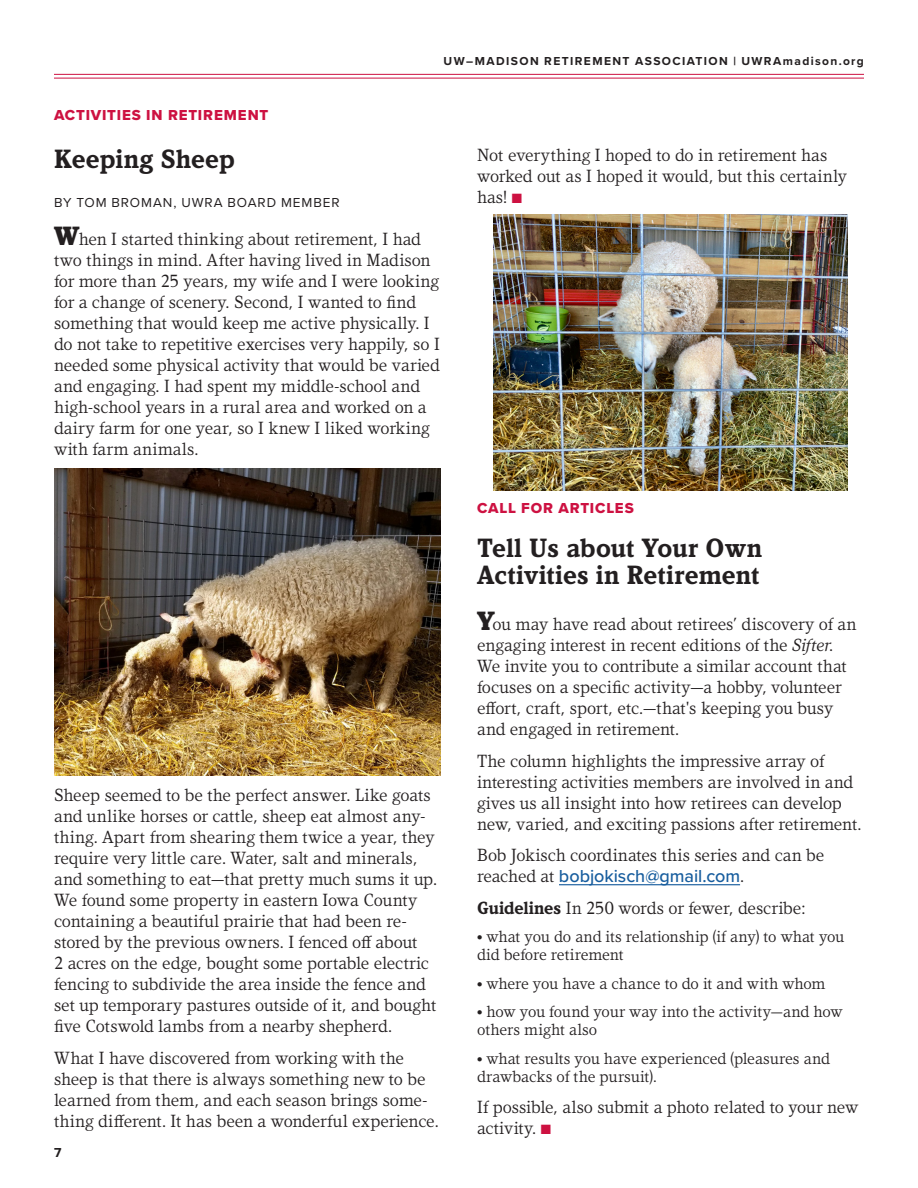
<style>
.page{position:relative;width:918px;height:1188px;background:#fff}
.page>*{position:absolute;margin:0;border:0;box-sizing:border-box;transform-origin:0 0}
.HED3-KandalBold-18-1{font:700 27px/27px "Kandal";letter-spacing:.005em;color:#231f20}
.TEXTPLUS-Kandal-Book{font:18px/21px "Kandal";letter-spacing:-.005em;color:#231f20}
.TEXTPLUS-Kandal-Book-2{font:16.5px/18px "Kandal";color:#231f20}
.KICKER-ProximaBlk-Re{font:15px "Proxima Nova Extrabld";letter-spacing:.06em;color:#cd1141}
.BYLINE-ProximaReg-9{font:13.5px "Proxima Nova";letter-spacing:.07em;color:#231f20}
.t1{font:700 13.5px "Proxima Nova";color:#231f20}
.t2{font:700 12px "Proxima Nova";letter-spacing:.115em;color:#231f20}
.s1{font-weight:900;font-size:27px}
.s2{color:#cd1141}
.s3{font-style:italic}
.s4{font-family:"Proxima Nova";font-weight:500;color:#175d9e}
.s5{font-weight:700}
</style>
<div class="page">
<hr style="left:54px;top:74px;width:810px;height:1px;background:#cd1141">
<hr style="left:54px;top:78px;width:810px;height:1px;background:#cd1141">
<img style="left:54px;top:468px;width:387px;height:308px">
<hr style="left:559px;top:884px;width:181px;height:1px;background:#175d9e">
<img style="left:494px;top:214px;width:353px;height:276px">
<p class="t2" style="left:444px;top:52px;width:422px">UW–MADISON RETIREMENT ASSOCIATION | UWRAmadison.org</p>
<p class="KICKER-ProximaBlk-Re" style="left:54px;top:104px;width:216px">ACTIVITIES IN RETIREMENT</p>
<p class="HED3-KandalBold-18-1" style="left:54px;top:146px;width:182px">Keeping Sheep</p>
<p class="BYLINE-ProximaReg-9" style="left:54px;top:192px;width:287px">BY TOM BROMAN, UWRA BOARD MEMBER</p>
<p class="TEXTPLUS-Kandal-Book" style="left:54px;top:228px;width:387px"><span class="s1">W</span>hen I started thinking about retirement, I had two things in mind. After having lived in Madison for more than 25 years, my wife and I were looking for a change of scenery. Second, I wanted to find something that would keep me active physically. I do not take to repetitive exercises very happily, so I needed some physical activity that would be varied and engaging. I had spent my middle-school and high-school years in a rural area and worked on a dairy farm for one year, so I knew I liked working with farm animals.</p>
<p class="TEXTPLUS-Kandal-Book" style="left:54px;top:784px;width:385px">Sheep seemed to be the perfect answer. Like goats and unlike horses or cattle, sheep eat almost any&shy;thing. Apart from shearing them twice a year, they require very little care. Water, salt and minerals, and something to eat—that pretty much sums it up.<br>We found some property in eastern Iowa County containing a beautiful prairie that had been re&shy;stored by the previous owners. I fenced off about<br>2 acres on the edge, bought some portable electric fencing to subdivide the area inside the fence and set up temporary pastures outside of it, and bought five Cotswold lambs from a nearby shepherd.</p>
<p class="TEXTPLUS-Kandal-Book" style="left:54px;top:1047px;width:386px">What I have discovered from working with the sheep is that there is always something new to be learned from them, and each season brings some&shy;thing different. It has been a wonderful experience.</p>
<p class="t1" style="left:54px;top:1142px;width:9px">7</p>
<p class="TEXTPLUS-Kandal-Book" style="left:477px;top:144px;width:372px">Not everything I hoped to do in retirement has worked out as I hoped it would, but this certainly has! <span class="s2">■</span></p>
<p class="KICKER-ProximaBlk-Re" style="left:477px;top:497px;width:158px">CALL FOR ARTICLES</p>
<p class="HED3-KandalBold-18-1" style="left:477px;top:534px;width:287px">Tell Us about Your Own<br>Activities in Retirement</p>
<p class="TEXTPLUS-Kandal-Book" style="left:477px;top:613px;width:381px"><span class="s1">Y</span>ou may have read about retirees’ discovery of an engaging interest in recent editions of the <span class="s3">Sifter</span>.<br>We invite you to contribute a similar account that focuses on a specific activity—a hobby, volunteer effort, craft, sport, etc.—that's keeping you busy and engaged in retirement.</p>
<p class="TEXTPLUS-Kandal-Book" style="left:477px;top:750px;width:386px">The column highlights the impressive array of interesting activities members are involved in and gives us all insight into how retirees can develop new, varied, and exciting passions after retirement.</p>
<p class="TEXTPLUS-Kandal-Book" style="left:477px;top:844px;width:349px">Bob Jokisch coordinates this series and can be reached at <span class="s4">bobjokisch@gmail.com</span>.</p>
<p class="TEXTPLUS-Kandal-Book" style="left:477px;top:897px;width:330px"><span class="s5">Guidelines</span> In 250 words or fewer, describe:</p>
<p class="TEXTPLUS-Kandal-Book-2" style="left:477px;top:927px;width:369px">• what you do and its relationship (if any) to what you did before retirement</p>
<p class="TEXTPLUS-Kandal-Book-2" style="left:477px;top:974px;width:350px">• where you have a chance to do it and with whom</p>
<p class="TEXTPLUS-Kandal-Book-2" style="left:477px;top:1002px;width:367px">• how you found your way into the activity—and how others might also</p>
<p class="TEXTPLUS-Kandal-Book-2" style="left:477px;top:1049px;width:354px">• what results you have experienced (pleasures and drawbacks of the pursuit).</p>
<p class="TEXTPLUS-Kandal-Book" style="left:477px;top:1096px;width:383px">If possible, also submit a photo related to your new activity. <span class="s2">■</span></p>
</div>
